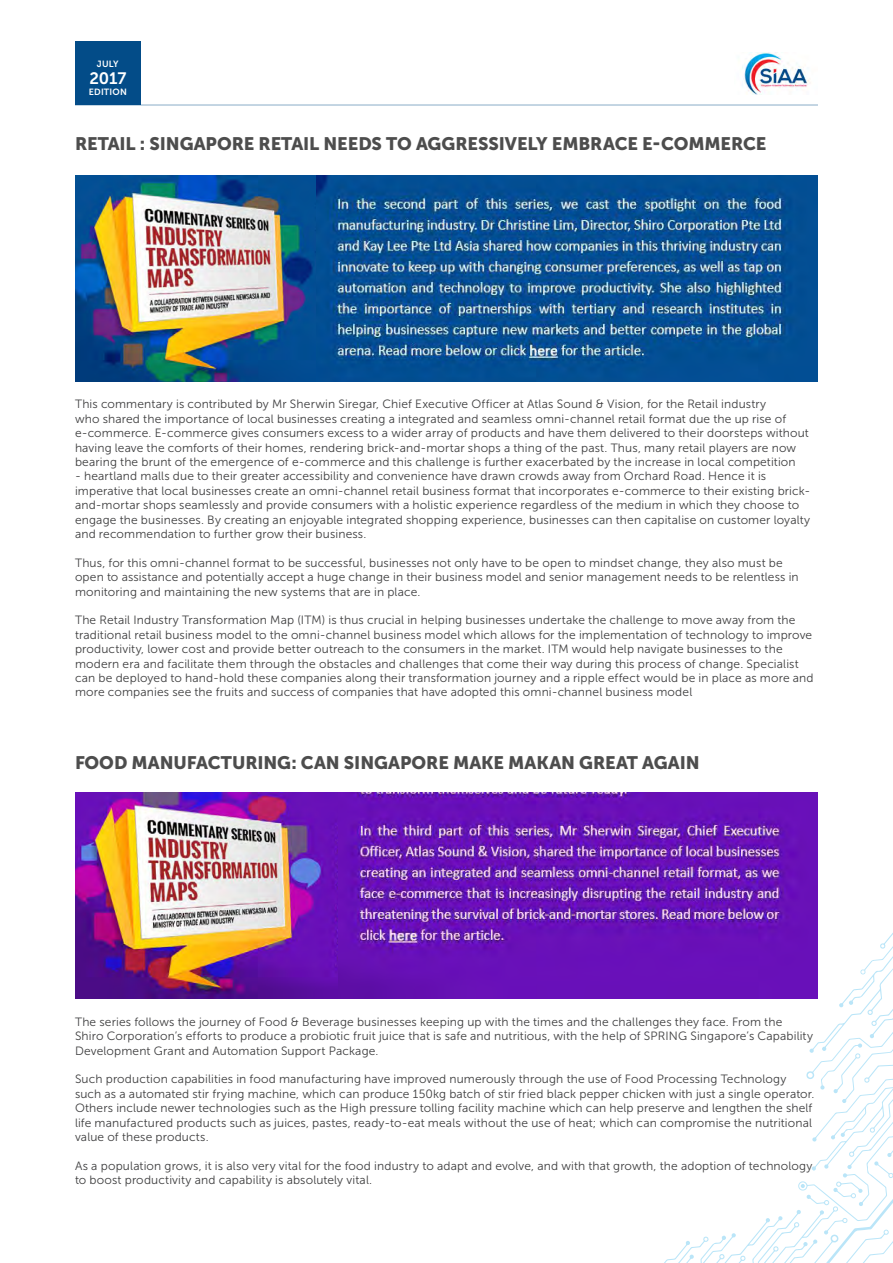
<style>
.page{position:relative;width:893px;height:1263px;background:#fff}
.page>*{position:absolute;margin:0;border:0;box-sizing:border-box;transform-origin:0 0}
.t1{font:18px "Museo Sans 900";letter-spacing:-.005em;color:#4d4d4d}
.t2{font:16.5px "Museo Sans 700";color:#fff}
.t3{font:12px/14.4px "Museo Sans 300";letter-spacing:.01em;color:#3e3e3f}
.t4{font:9px "Museo Sans 700";letter-spacing:.02em;color:#fff}
</style>
<div class="page">
<img style="left:742px;top:52px;width:68px;height:42px">
<div style="left:75px;top:41px;width:66px;height:64px;background:#034c88"></div>
<hr style="left:75px;top:105px;width:743px;height:1px;background:#034c88">
<svg style="left:664px;top:933px;width:229px;height:330px"></svg>
<img style="left:75px;top:176px;width:743px;height:205px">
<img style="left:338px;top:793px;width:480px;height:206px">
<img style="left:75px;top:793px;width:263px;height:206px">
<p class="t4" style="left:97px;top:59px;width:23px">JULY</p>
<h2 class="t2" style="left:89px;top:69px;width:38px">2017</h2>
<p class="t4" style="left:89px;top:87px;width:40px">EDITION</p>
<p class="t1" style="left:75px;top:134px;width:693px">RETAIL : SINGAPORE RETAIL NEEDS TO AGGRESSIVELY EMBRACE E-COMMERCE</p>
<p class="t3" style="left:75px;top:397px;width:735px">This commentary is contributed by Mr Sherwin Siregar, Chief Executive Officer at Atlas Sound &amp; Vision, for the Retail industry<br>who shared the importance of local businesses creating a integrated and seamless omni-channel retail format due the up rise of e-commerce. E-commerce gives consumers excess to a wider array of products and have them delivered to their doorsteps without having leave the comforts of their homes, rendering brick-and-mortar shops a thing of the past. Thus, many retail players are now bearing the brunt of the emergence of e-commerce and this challenge is further exacerbated by the increase in local competition</p>
<p class="t3" style="left:75px;top:469px;width:737px">- heartland malls due to their greater accessibility and convenience have drawn crowds away from Orchard Road. Hence it is imperative that local businesses create an omni-channel retail business format that incorporates e-commerce to their existing brick&shy;and-mortar shops seamlessly and provide consumers with a holistic experience regardless of the medium in which they choose to engage the businesses. By creating an enjoyable integrated shopping experience, businesses can then capitalise on customer loyalty and recommendation to further grow their business.</p>
<p class="t3" style="left:75px;top:555px;width:725px">Thus, for this omni-channel format to be successful, businesses not only have to be open to mindset change, they also must be open to assistance and potentially accept a huge change in their business model and senior management needs to be relentless in monitoring and maintaining the new systems that are in place.</p>
<p class="t3" style="left:75px;top:613px;width:740px">The Retail Industry Transformation Map (ITM) is thus crucial in helping businesses undertake the challenge to move away from the traditional retail business model to the omni-channel business model which allows for the implementation of technology to improve productivity, lower cost and provide better outreach to the consumers in the market. ITM would help navigate businesses to the modern era and facilitate them through the obstacles and challenges that come their way during this process of change. Specialist can be deployed to hand-hold these companies along their transformation journey and a ripple effect would be in place as more and more companies see the fruits and success of companies that have adopted this omni-channel business model</p>
<p class="t1" style="left:75px;top:752px;width:626px">FOOD MANUFACTURING: CAN SINGAPORE MAKE MAKAN GREAT AGAIN</p>
<p class="t3" style="left:75px;top:1014px;width:740px">The series follows the journey of Food &amp; Beverage businesses keeping up with the times and the challenges they face. From the<br>Shiro Corporation’s efforts to produce a probiotic fruit juice that is safe and nutritious, with the help of SPRING Singapore’s Capability<br>Development Grant and Automation Support Package.</p>
<p class="t3" style="left:75px;top:1072px;width:741px">Such production capabilities in food manufacturing have improved numerously through the use of Food Processing Technology such as a automated stir frying machine, which can produce 150kg batch of stir fried black pepper chicken with just a single operator.<br>Others include newer technologies such as the High pressure tolling facility machine which can help preserve and lengthen the shelf life manufactured products such as juices, pastes, ready-to-eat meals without the use of heat; which can compromise the nutritional value of these products.</p>
<p class="t3" style="left:75px;top:1158px;width:739px">As a population grows, it is also very vital for the food industry to adapt and evolve, and with that growth, the adoption of technology to boost productivity and capability is absolutely vital.</p>
</div>
